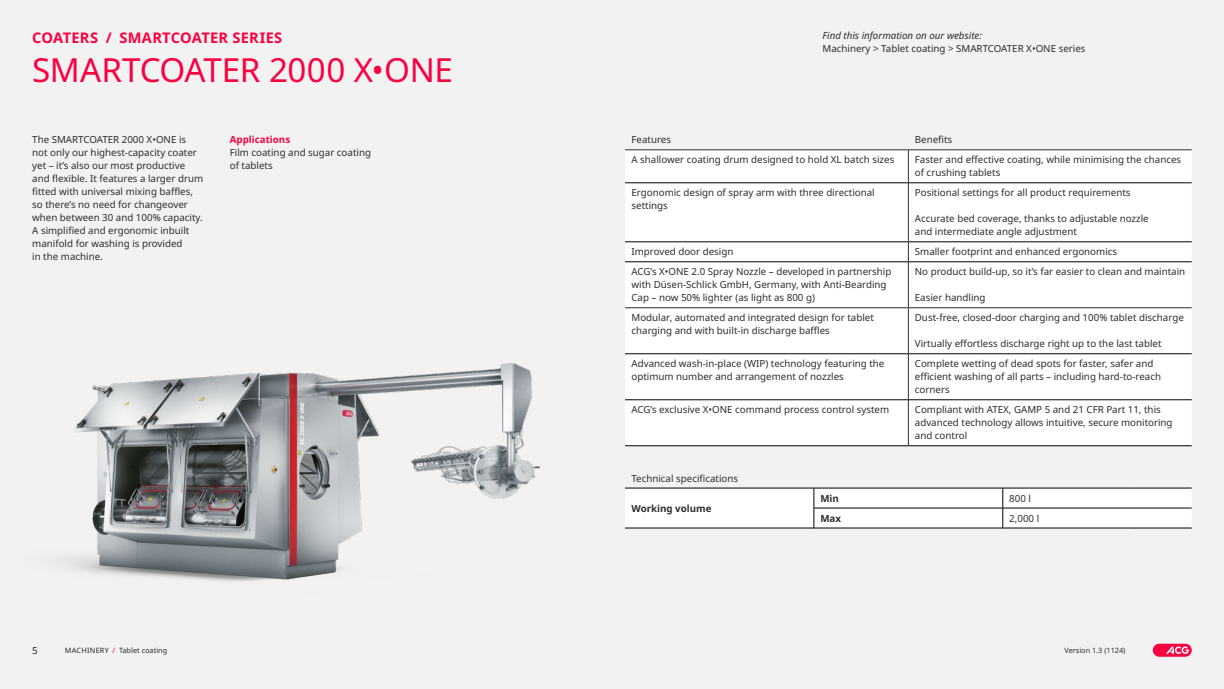
<style>
.page{position:relative;width:1224px;height:689px;background:#fff}
.page>*{position:absolute;margin:0;border:0;box-sizing:border-box;transform-origin:0 0}
.t1{font:33.2px "Noto Sans";letter-spacing:-.01em;color:#fa0041}
.t2{font:700 14.6px "Noto Sans";letter-spacing:.02em;color:#fa0041}
.t3{font:9.8px/13px "Noto Sans";color:#2e2d2c}
.t4{font:italic 9.8px "Noto Sans";color:#2e2d2c}
.t5{font:700 9.8px "Noto Sans";color:#2e2d2c}
.t6{font:700 9.8px "Noto Sans";color:#fa0041}
.t7{font:9.8px "Noto Sans";color:#282827}
.t8{font:7.3px "Noto Sans";color:#2e2d2c}
.s1{color:#282827}
.s2{color:#fa0041}
</style>
<div class="page">
<div style="left:0;top:0;width:1224px;height:688px;background:#f2f2f2"></div>
<div style="left:625px;top:150px;width:567px;height:295px;background:#fff"></div>
<hr style="left:625px;top:183px;width:283px;height:1px;background:#000">
<hr style="left:909px;top:183px;width:283px;height:1px;background:#000">
<hr style="left:625px;top:241px;width:283px;height:1px;background:#000">
<hr style="left:909px;top:241px;width:283px;height:1px;background:#000">
<hr style="left:625px;top:261px;width:283px;height:1px;background:#000">
<hr style="left:909px;top:261px;width:283px;height:1px;background:#000">
<hr style="left:625px;top:353px;width:283px;height:1px;background:#000">
<hr style="left:909px;top:353px;width:283px;height:1px;background:#000">
<hr style="left:625px;top:399px;width:283px;height:1px;background:#000">
<hr style="left:909px;top:399px;width:283px;height:1px;background:#000">
<hr style="left:625px;top:445px;width:283px;height:1px;background:#000">
<hr style="left:908px;top:445px;width:284px;height:1px;background:#000">
<hr style="left:908px;top:150px;width:1px;height:33px;background:#2e2d2c">
<hr style="left:908px;top:183px;width:1px;height:59px;background:#2e2d2c">
<svg style="left:908px;top:242px;width:1px;height:20px"></svg>
<hr style="left:908px;top:262px;width:1px;height:45px;background:#2e2d2c">
<hr style="left:908px;top:308px;width:1px;height:46px;background:#2e2d2c">
<hr style="left:908px;top:354px;width:1px;height:45px;background:#2e2d2c">
<hr style="left:908px;top:399px;width:1px;height:46px;background:#2e2d2c">
<hr style="left:625px;top:149px;width:283px;height:1px;background:#2e2d2c">
<hr style="left:908px;top:149px;width:284px;height:1px;background:#2e2d2c">
<hr style="left:625px;top:307px;width:283px;height:1px;background:#2e2d2c">
<hr style="left:908px;top:307px;width:284px;height:1px;background:#2e2d2c">
<div style="left:625px;top:488px;width:567px;height:39px;background:#fff"></div>
<hr style="left:1129px;top:508px;width:63px;height:1px;background:#000">
<hr style="left:625px;top:527px;width:189px;height:1px;background:#000">
<hr style="left:814px;top:527px;width:189px;height:1px;background:#000">
<hr style="left:1003px;top:527px;width:126px;height:1px;background:#000">
<hr style="left:1129px;top:527px;width:63px;height:1px;background:#000">
<hr style="left:625px;top:487px;width:189px;height:1px;background:#000">
<hr style="left:814px;top:487px;width:189px;height:1px;background:#000">
<hr style="left:1003px;top:487px;width:126px;height:1px;background:#000">
<hr style="left:1129px;top:487px;width:63px;height:1px;background:#000">
<img style="left:62px;top:363px;width:478px;height:218px">
<svg style="left:1153px;top:643px;width:39px;height:14px"></svg>
<h2 class="t2" style="left:32px;top:27px;width:252px">COATERS / SMARTCOATER SERIES</h2>
<h1 class="t1" style="left:32px;top:46px;width:422px">SMARTCOATER 2000 X•ONE</h1>
<p class="t4" style="left:823px;top:29px;width:161px">Find this information on our website:</p>
<p class="t3" style="left:823px;top:42px;width:264px">Machinery &gt; Tablet coating &gt; SMARTCOATER X•ONE series</p>
<p class="t3" style="left:32px;top:133px;width:172px">The SMARTCOATER 2000 X•ONE is not only our highest-capacity coater yet – it’s also our most productive and flexible. It features a larger drum fitted with universal mixing baffles, so there’s no need for changeover when between 30 and 100% capacity.<br>A simplified and ergonomic inbuilt manifold for washing is provided<br>in the machine.</p>
<p class="t3" style="left:632px;top:133px;width:41px">Features</p>
<p class="t3" style="left:915px;top:133px;width:39px">Benefits</p>
<p class="t6" style="left:230px;top:133px;width:62px">Applications</p>
<p class="t3" style="left:230px;top:146px;width:143px">Film coating and sugar coating of tablets</p>
<p class="t3" style="left:632px;top:153px;width:264px">A shallower coating drum designed to hold XL batch sizes</p>
<p class="t3" style="left:915px;top:153px;width:268px">Faster and effective coating, while minimising the chances of crushing tablets</p>
<p class="t3" style="left:632px;top:186px;width:245px">Ergonomic design of spray arm with three directional settings</p>
<p class="t3" style="left:915px;top:186px;width:217px">Positional settings for all product requirements</p>
<p class="t3" style="left:915px;top:212px;width:235px">Accurate bed coverage, thanks to adjustable nozzle and intermediate angle adjustment</p>
<p class="t3" style="left:632px;top:245px;width:103px">Improved door design</p>
<p class="t3" style="left:915px;top:245px;width:204px">Smaller footprint and enhanced ergonomics</p>
<p class="t3" style="left:632px;top:265px;width:261px">ACG’s X•ONE 2.0 Spray Nozzle – developed in partnership with Düsen-Schlick GmbH, Germany, with Anti-Bearding<br>Cap – now 50% lighter (as light as 800 g)</p>
<p class="t3" style="left:915px;top:265px;width:272px">No product build-up, so it’s far easier to clean and maintain</p>
<p class="t3" style="left:915px;top:291px;width:72px">Easier handling</p>
<p class="t3" style="left:632px;top:311px;width:244px">Modular, automated and integrated design for tablet charging and with built-in discharge baffles</p>
<p class="t3" style="left:915px;top:311px;width:270px">Dust-free, closed-door charging and 100% tablet discharge</p>
<p class="t3" style="left:915px;top:337px;width:248px">Virtually effortless discharge right up to the last tablet</p>
<p class="t3" style="left:632px;top:357px;width:254px">Advanced wash-in-place (WIP) technology featuring the optimum number and arrangement of nozzles</p>
<p class="t3" style="left:915px;top:357px;width:248px">Complete wetting of dead spots for faster, safer and efficient washing of all parts – including hard-to-reach corners</p>
<p class="t3" style="left:632px;top:403px;width:259px">ACG’s exclusive X•ONE command process control system</p>
<p class="t3" style="left:915px;top:403px;width:259px">Compliant with ATEX, GAMP 5 and 21 CFR Part 11, this advanced technology allows intuitive, secure monitoring and control</p>
<p class="t3" style="left:632px;top:471px;width:108px">Technical specifications</p>
<p class="t5" style="left:632px;top:501px;width:82px">Working volume</p>
<p class="t5" style="left:820px;top:491px;width:20px">Min</p>
<p class="t3" style="left:1009px;top:491px;width:23px">800 l</p>
<p class="t5" style="left:820px;top:511px;width:22px">Max</p>
<p class="t3" style="left:1009px;top:511px;width:31px">2,000 l</p>
<p class="t7" style="left:32px;top:643px;width:7px">5</p>
<p class="t8" style="left:65px;top:645px;width:104px"><span class="s1">MACHINERY</span> <span class="s2">/</span> Tablet coating</p>
<p class="t8" style="left:1064px;top:645px;width:62px">Version 1.3 (1124)</p>
</div>
